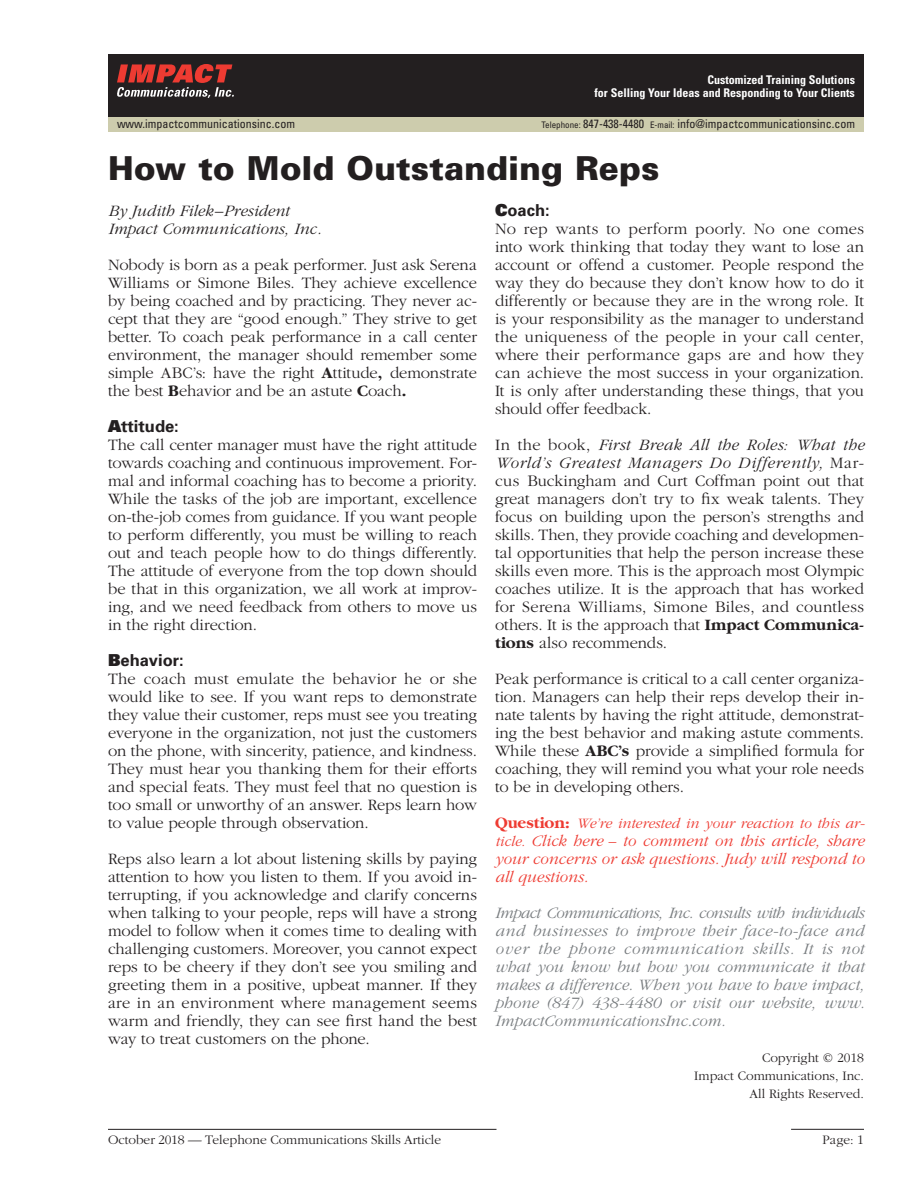
<style>
.page{position:relative;width:918px;height:1188px;background:#fff}
.page>*{position:absolute;margin:0;border:0;box-sizing:border-box;transform-origin:0 0}
.t1{font:900 33px "Univers";color:#231f20}
.t2{font:300 16.5px/18px "Garamond";letter-spacing:-.005em;color:#231f20;text-align:justify}
.t3{font:italic 300 16.5px/18px "Garamond";letter-spacing:-.005em;color:#797d80;text-align:justify}
.t4{font:italic 300 16.5px/18px "Garamond";color:#ee3b32;text-align:justify}
.t5{font:italic 300 16.5px/18px "Garamond";color:#231f20}
.t6{font:700 16.5px "Univers";color:#231f20}
.t7{font:italic 300 15px "Garamond";color:#ee3b32}
.t8{font:300 13.5px/18px "Garamond";color:#231f20;text-align:right}
.t9{font:condensed 12px "Univers";color:#231f20}
.t10{font:700 condensed 12px/13.5px "Univers";color:#fff;text-align:right}
.s1{font-size:9px}
.s2{font-weight:700}
.s3{font-weight:900}
.s4{font-style:italic}
.s5{font-weight:700;font-style:normal;font-size:16.5px}
.s6{font-size:15px}
</style>
<div class="page">
<hr style="left:791px;top:1129px;width:73px;height:1px;background:#231f20">
<div style="left:108px;top:54px;width:756px;height:63px;background:#231f20"></div>
<svg style="left:117px;top:64px;width:117px;height:34px"></svg>
<div style="left:108px;top:117px;width:756px;height:15px;background:#cdccad"></div>
<hr style="left:108px;top:1129px;width:388px;height:1px;background:#231f20">
<p class="t10" style="left:594px;top:72px;width:262px">Customized Training Solutions<br>for Selling Your Ideas and Responding to Your Clients</p>
<p class="t9" style="left:117px;top:116px;width:180px">www.impactcommunicationsinc.com</p>
<p class="t9" style="left:542px;top:116px;width:315px"><span class="s1">Telephone:</span> 847-438-4480 <span class="s1">E-mail:</span> info@impactcommunicationsinc.com</p>
<h1 class="t1" style="left:108px;top:148px;width:553px">How to Mold Outstanding Reps</h1>
<p class="t5" style="left:108px;top:202px;width:215px">By Judith Filek –President<br>Impact Communications, Inc.</p>
<p class="t2" style="left:108px;top:256px;width:371px">Nobody is born as a peak performer. Just ask Serena Williams or Simone Biles. They achieve excellence by being coached and by practicing. They never ac&shy;cept that they are “good enough.” They strive to get better. To coach peak performance in a call center environment, the manager should remember some simple ABC’s: have the right <span class="s2">A</span>ttitude<span class="s2">,</span> demonstrate the best <span class="s2">B</span>ehavior and be an astute <span class="s2">C</span>oach<span class="s2">.</span></p>
<p class="t6" style="left:108px;top:416px;width:72px"><span class="s3">A</span>ttitude:</p>
<p class="t2" style="left:108px;top:436px;width:371px">The call center manager must have the right attitude towards coaching and continuous improvement. For&shy;mal and informal coaching has to become a priority.<br>While the tasks of the job are important, excellence on-the-job comes from guidance. If you want people to perform differently, you must be willing to reach out and teach people how to do things differently.<br>The attitude of everyone from the top down should be that in this organization, we all work at improv&shy;ing, and we need feedback from others to move us in the right direction.</p>
<p class="t6" style="left:108px;top:650px;width:77px"><span class="s3">B</span>ehavior:</p>
<p class="t2" style="left:108px;top:670px;width:371px">The coach must emulate the behavior he or she would like to see. If you want reps to demonstrate they value their customer, reps must see you treating everyone in the organization, not just the customers on the phone, with sincerity, patience, and kindness.<br>They must hear you thanking them for their efforts and special feats. They must feel that no question is too small or unworthy of an answer. Reps learn how to value people through observation.</p>
<p class="t2" style="left:108px;top:850px;width:371px">Reps also learn a lot about listening skills by paying attention to how you listen to them. If you avoid in&shy;terrupting, if you acknowledge and clarify concerns when talking to your people, reps will have a strong model to follow when it comes time to dealing with challenging customers. Moreover, you cannot expect reps to be cheery if they don’t see you smiling and greeting them in a positive, upbeat manner. If they are in an environment where management seems warm and friendly, they can see first hand the best way to treat customers on the phone.</p>
<p class="t8" style="left:108px;top:1131px;width:335px">October 2018 — Telephone Communications Skills Article</p>
<p class="t6" style="left:495px;top:200px;width:56px"><span class="s3">C</span>oach:</p>
<p class="t2" style="left:495px;top:220px;width:371px">No rep wants to perform poorly. No one comes into work thinking that today they want to lose an account or offend a customer. People respond the way they do because they don’t know how to do it differently or because they are in the wrong role. It is your responsibility as the manager to understand the uniqueness of the people in your call center, where their performance gaps are and how they can achieve the most success in your organization.<br>It is only after understanding these things, that you should offer feedback.</p>
<p class="t2" style="left:495px;top:436px;width:371px">In the book, <span class="s4">First Break All the Roles: What the World’s Greatest Managers Do Differently,</span> Mar&shy;cus Buckingham and Curt Coffman point out that great managers don’t try to fix weak talents. They focus on building upon the person’s strengths and skills. Then, they provide coaching and developmen&shy;tal opportunities that help the person increase these skills even more. This is the approach most Olympic coaches utilize. It is the approach that has worked for Serena Williams, Simone Biles, and countless others. It is the approach that <span class="s2">Impact Communica&shy;tions</span> also recommends.</p>
<p class="t2" style="left:495px;top:670px;width:371px">Peak performance is critical to a call center organiza&shy;tion. Managers can help their reps develop their in&shy;nate talents by having the right attitude, demonstrat&shy;ing the best behavior and making astute comments.<br>While these <span class="s2">ABC’s</span> provide a simplified formula for coaching, they will remind you what your role needs to be in developing others.</p>
<p class="t7" style="left:495px;top:815px;width:371px"><span class="s5">Question:</span> We’re interested in your reaction to this ar-</p>
<p class="t4" style="left:495px;top:832px;width:371px"><span class="s6">ticle.</span> Click here <span class="s6">–</span> to comment on this article, share your concerns or ask questions. Judy will respond to all questions.</p>
<p class="t3" style="left:495px;top:904px;width:371px">Impact Communications, Inc. consults with individuals and businesses to improve their face-to-face and over the phone communication skills. It is not what you know but how you communicate it that makes a difference. When you have to have impact, phone (847) 438-4480 or visit our website, www.<br>ImpactCommunicationsInc.com.</p>
<p class="t8" style="left:694px;top:1049px;width:171px">Copyright © 2018<br>Impact Communications, Inc.<br>All Rights Reserved.</p>
<p class="t8" style="left:822px;top:1131px;width:43px">Page: 1</p>
</div>
